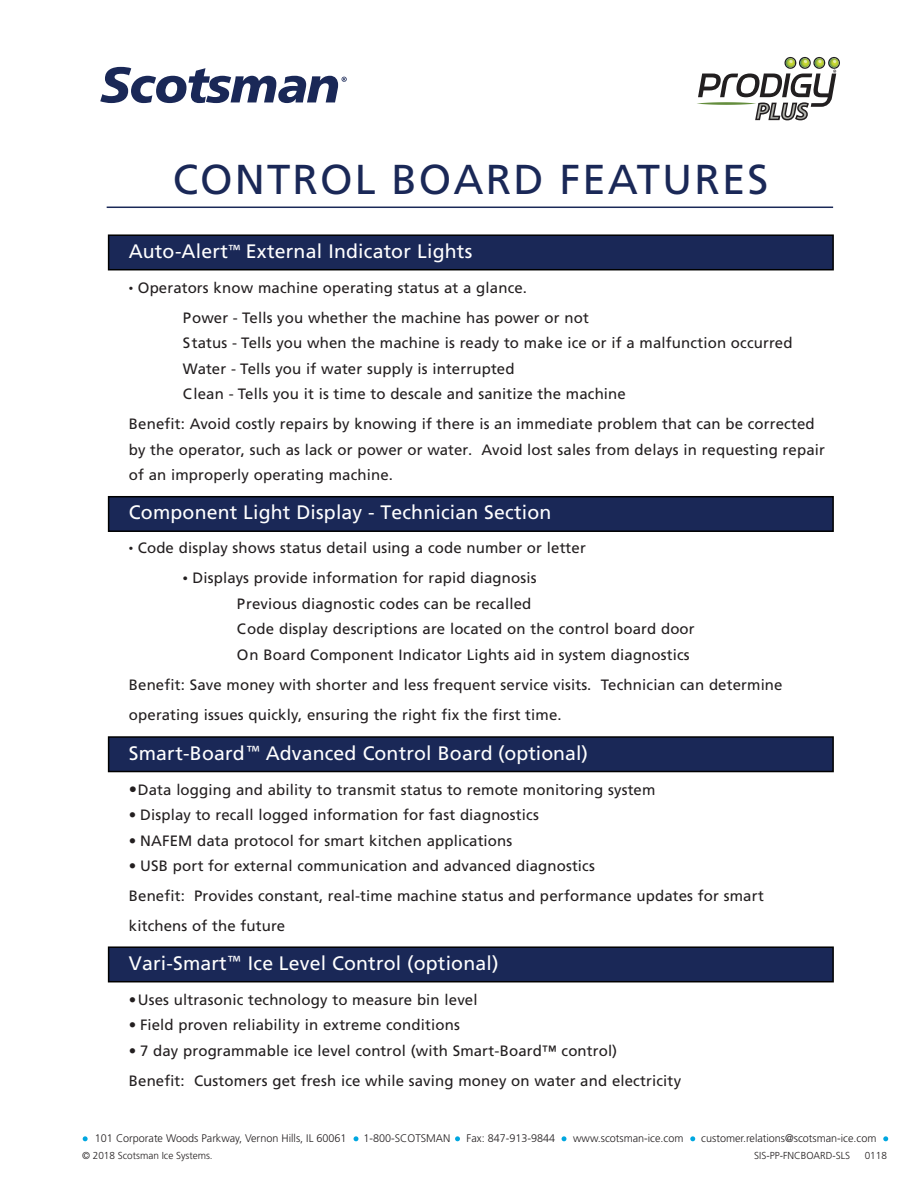
<style>
.page{position:relative;width:918px;height:1188px;background:#fff}
.page>*{position:absolute;margin:0;border:0;box-sizing:border-box;transform-origin:0 0}
.t1{font:41.85px "Frutiger";letter-spacing:.05em;color:#1a2857}
.t2{font:19.5px "Frutiger";letter-spacing:.01em;color:#fff}
.t3{font:15px/25.5px "Frutiger";letter-spacing:.01em;color:#231f20}
.t4{font:15px/30px "Frutiger LT Std";letter-spacing:.01em;color:#231f20}
.t5{font:300 10.95px "Frutiger LT Std";color:#231f20}
.t6{font:300 10.2px "Frutiger LT Std";color:#231f20}
.s1{font-family:"Myriad Pro"}
.s2{font-family:"Myriad Pro";font-weight:300;font-size:18px}
.s3{font-family:"Myriad Pro";font-size:18px}
.s4{font-family:"Myriad Pro";font-size:21px}
.s5{font-size:16.5px}
</style>
<div class="page">
<div style="left:108px;top:234px;width:726px;height:36px;background:#1a2857;border:2px solid #000"></div>
<div style="left:108px;top:496px;width:726px;height:36px;background:#1a2857;border:2px solid #000"></div>
<div style="left:108px;top:736px;width:726px;height:36px;background:#1a2857;border:2px solid #000"></div>
<div style="left:108px;top:946px;width:726px;height:36px;background:#1a2857;border:2px solid #000"></div>
<hr style="left:107px;top:207px;width:726px;height:1px;background:#1a2857">
<svg style="left:697px;top:57px;width:143px;height:64px"></svg>
<svg style="left:100px;top:67px;width:247px;height:36px"></svg>
<svg style="left:883px;top:1136px;width:5px;height:5px"></svg>
<svg style="left:690px;top:1136px;width:5px;height:5px"></svg>
<svg style="left:562px;top:1136px;width:4px;height:5px"></svg>
<svg style="left:455px;top:1136px;width:5px;height:5px"></svg>
<svg style="left:354px;top:1136px;width:4px;height:5px"></svg>
<svg style="left:83px;top:1136px;width:5px;height:5px"></svg>
<h1 class="t1" style="left:173px;top:155px;width:597px">CONTROL BOARD FEATURES</h1>
<h2 class="t2" style="left:129px;top:239px;width:345px">Auto-Alert<span class="s1">™</span> External Indicator Lights</h2>
<p class="t3" style="left:183px;top:273px;width:408px;line-height:30px;text-indent:-54px"><span class="s2">•</span> Operators know machine operating status at a glance.<br>Power - Tells you whether the machine has power or not</p>
<p class="t3" style="left:183px;top:330px;width:611px">Status - Tells you when the machine is ready to make ice or if a malfunction occurred<br>Water - Tells you if water supply is interrupted<br>Clean - Tells you it is time to descale and sanitize the machine</p>
<p class="t3" style="left:129px;top:411px;width:698px">Benefit: Avoid costly repairs by knowing if there is an immediate problem that can be corrected by the operator, such as lack or power or water. Avoid lost sales from delays in requesting repair of an improperly operating machine.</p>
<h2 class="t2" style="left:129px;top:501px;width:424px">Component Light Display - Technician Section</h2>
<p class="t3" style="left:129px;top:535px;width:459px"><span class="s2">•</span> Code display shows status detail using a code number or letter</p>
<p class="t3" style="left:237px;top:565px;width:459px;text-indent:-54px"><span class="s3">•</span> Displays provide information for rapid diagnosis<br>Previous diagnostic codes can be recalled<br>Code display descriptions are located on the control board door On Board Component Indicator Lights aid in system diagnostics</p>
<p class="t3" style="left:129px;top:669px;width:655px;line-height:30px">Benefit: Save money with shorter and less frequent service visits. Technician can determine operating issues quickly, ensuring the right fix the first time.</p>
<h2 class="t2" style="left:129px;top:741px;width:461px">Smart-Board<span class="s4">™</span> Advanced Control Board (optional)</h2>
<p class="t3" style="left:129px;top:777px;width:528px"><span class="s5">•</span>Data logging and ability to transmit status to remote monitoring system</p>
<p class="t3" style="left:129px;top:803px;width:411px">• Display to recall logged information for fast diagnostics</p>
<p class="t3" style="left:129px;top:828px;width:385px">• NAFEM data protocol for smart kitchen applications</p>
<p class="t3" style="left:129px;top:851px;width:637px;line-height:30px">• USB port for external communication and advanced diagnostics<br>Benefit: Provides constant, real-time machine status and performance updates for smart kitchens of the future</p>
<h2 class="t2" style="left:129px;top:951px;width:371px">Vari-Smart<span class="s4">™</span> Ice Level Control (optional)</h2>
<p class="t4" style="left:129px;top:985px;width:350px">•Uses ultrasonic technology to measure bin level</p>
<p class="t4" style="left:129px;top:1010px;width:333px">• Field proven reliability in extreme conditions</p>
<p class="t4" style="left:129px;top:1036px;width:554px">• 7 day programmable ice level control (with Smart-Board™ control)<br>Benefit: Customers get fresh ice while saving money on water and electricity</p>
<p class="t5" style="left:95px;top:1132px;width:253px">101 Corporate Woods Parkway, Vernon Hills, IL 60061</p>
<p class="t5" style="left:363px;top:1132px;width:88px">1-800-SCOTSMAN</p>
<p class="t5" style="left:467px;top:1132px;width:90px">Fax: 847-913-9844</p>
<p class="t5" style="left:573px;top:1132px;width:112px">www.scotsman-ice.com</p>
<p class="t5" style="left:701px;top:1132px;width:177px">customer.relations@scotsman-ice.com</p>
<p class="t6" style="left:82px;top:1149px;width:132px">© 2018 Scotsman Ice Systems.</p>
<p class="t6" style="left:754px;top:1149px;width:98px">SIS-PP-FNCBOARD-SLS</p>
<p class="t6" style="left:865px;top:1149px;width:24px">0118</p>
</div>
